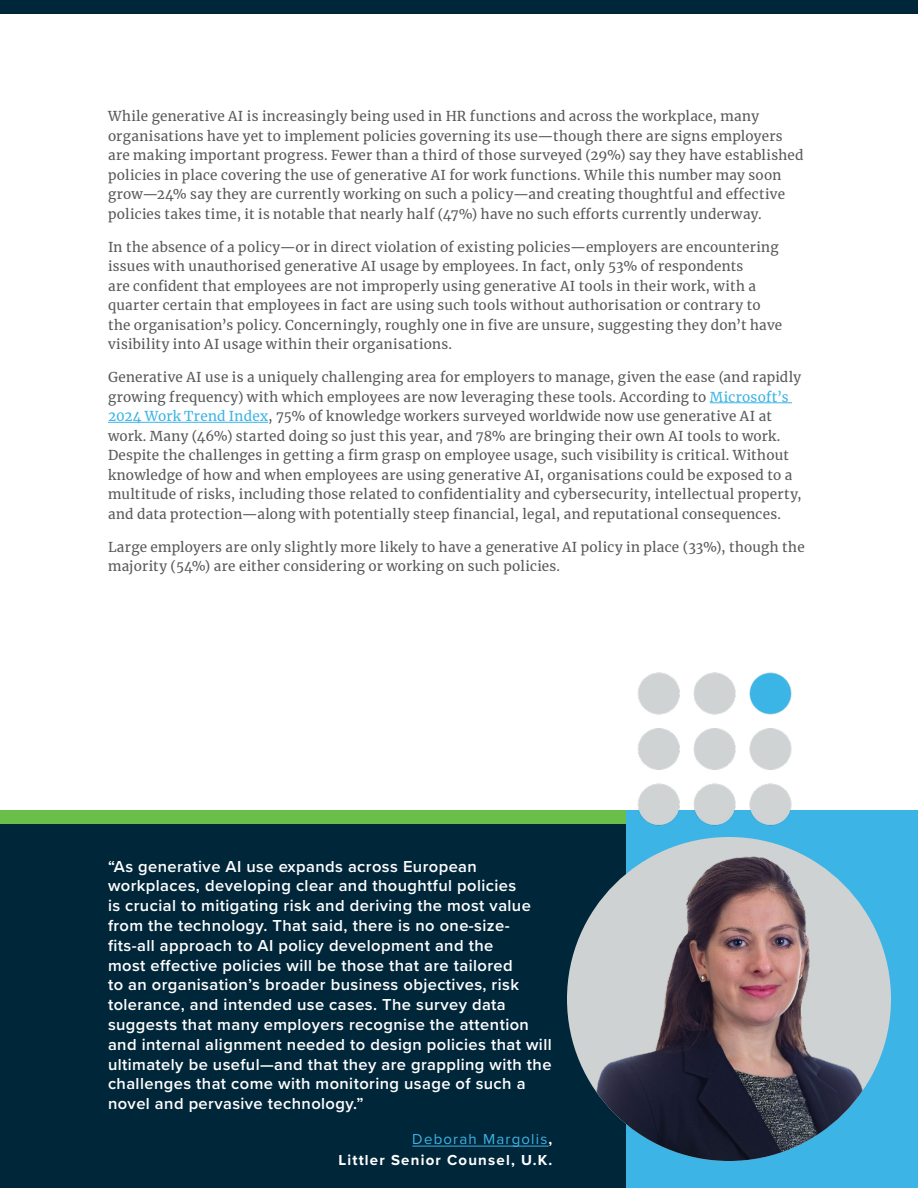
<style>
.page{position:relative;width:918px;height:1188px;background:#fff}
.page>*{position:absolute;margin:0;border:0;box-sizing:border-box;transform-origin:0 0}
.t1{font:600 16.5px/19.8px "Proxima Nova";letter-spacing:.025em;color:#fff}
.t2{font:700 15px/21px "Proxima Nova";letter-spacing:.08em;color:#fff;text-align:right}
.t3{font:13.5px/19.5px "Merriweather";letter-spacing:.02em;color:#58595b}
.s1{color:#3cb4e5}
.s2{font-weight:400;color:#3cb4e5}
</style>
<div class="page">
<div style="left:0;top:0;width:702px;height:14px;background:#00263a"></div>
<div style="left:702px;top:0;width:216px;height:14px;background:#00263a"></div>
<div style="left:0;top:810px;width:918px;height:378px;background:#00263a"></div>
<div style="left:0;top:810px;width:633px;height:14px;background:#6abf4b"></div>
<hr style="left:412px;top:1146px;width:137px;height:1px;background:#3cb4e5">
<div style="left:626px;top:810px;width:292px;height:378px;background:#3cb4e5"></div>
<img style="left:567px;top:837px;width:324px;height:324px;border-radius:162px">
<hr style="left:710px;top:402px;width:82px;height:1px;background:#3cb4e5">
<hr style="left:108px;top:422px;width:160px;height:1px;background:#3cb4e5">
<img style="left:637px;top:672px;width:155px;height:173px">
<p class="t3" style="left:108px;top:106px;width:697px">While generative AI is increasingly being used in HR functions and across the workplace, many organisations have yet to implement policies governing its use—though there are signs employers are making important progress. Fewer than a third of those surveyed (29%) say they have established policies in place covering the use of generative AI for work functions. While this number may soon grow—24% say they are currently working on such a policy—and creating thoughtful and effective policies takes time, it is notable that nearly half (47%) have no such efforts currently underway.</p>
<p class="t3" style="left:108px;top:237px;width:676px">In the absence of a policy—or in direct violation of existing policies—employers are encountering issues with unauthorised generative AI usage by employees. In fact, only 53% of respondents<br>are confident that employees are not improperly using generative AI tools in their work, with a quarter certain that employees in fact are using such tools without authorisation or contrary to the organisation’s policy. Concerningly, roughly one in five are unsure, suggesting they don’t have visibility into AI usage within their organisations.</p>
<p class="t3" style="left:108px;top:367px;width:695px">Generative AI use is a uniquely challenging area for employers to manage, given the ease (and rapidly growing frequency) with which employees are now leveraging these tools. According to <span class="s1">Microsoft’s 2024 Work Trend Index</span>, 75% of knowledge workers surveyed worldwide now use generative AI at work. Many (46%) started doing so just this year, and 78% are bringing their own AI tools to work.<br>Despite the challenges in getting a firm grasp on employee usage, such visibility is critical. Without knowledge of how and when employees are using generative AI, organisations could be exposed to a multitude of risks, including those related to confidentiality and cybersecurity, intellectual property, and data protection—along with potentially steep financial, legal, and reputational consequences.</p>
<p class="t3" style="left:108px;top:537px;width:698px">Large employers are only slightly more likely to have a generative AI policy in place (33%), though the majority (54%) are either considering or working on such policies.</p>
<p class="t1" style="left:108px;top:856px;width:445px">“As generative AI use expands across European workplaces, developing clear and thoughtful policies<br>is crucial to mitigating risk and deriving the most value from the technology. That said, there is no one-size&shy;fits-all approach to AI policy development and the<br>most effective policies will be those that are tailored<br>to an organisation’s broader business objectives, risk tolerance, and intended use cases. The survey data suggests that many employers recognise the attention and internal alignment needed to design policies that will ultimately be useful—and that they are grappling with the challenges that come with monitoring usage of such a novel and pervasive technology.”</p>
<p class="t2" style="left:338px;top:1128px;width:216px"><span class="s2">Deborah Margolis</span>,<br>Littler Senior Counsel, U.K.</p>
</div>
